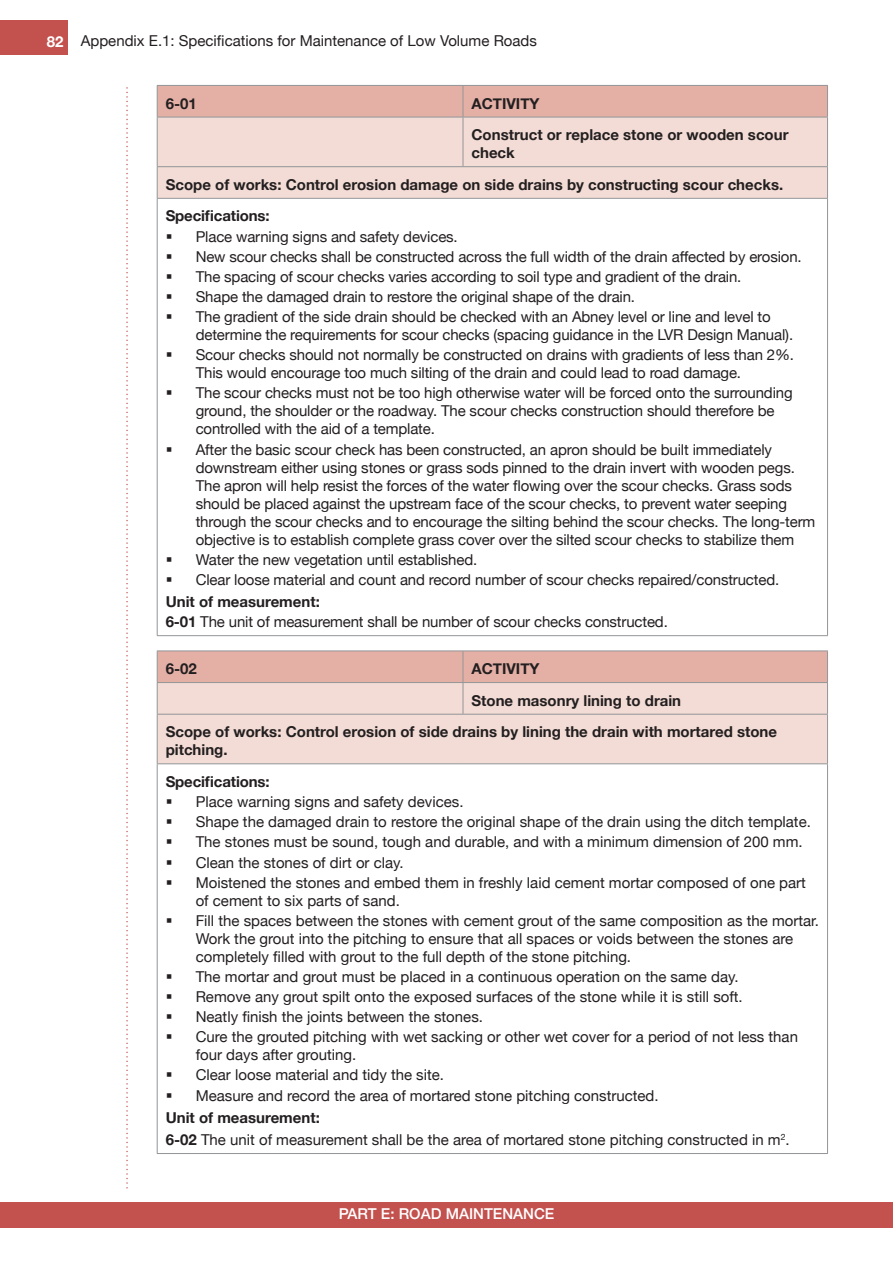
<style>
.page{position:relative;width:893px;height:1263px;background:#fff}
.page>*{position:absolute;margin:0;border:0;box-sizing:border-box;transform-origin:0 0}
.t1{font:15px/20.1px "Helvetica Neue";letter-spacing:-.01em;color:#231f20}
.t2{font:700 15px/31.7px "Helvetica Neue";color:#231f20}
.t3{font:500 15px "Helvetica Neue";color:#fff}
.s1{font-weight:700;color:#fff}
.s2{font-weight:700}
</style>
<div class="page">
<svg style="left:126px;top:88px;width:2px;height:1101px"></svg>
<div style="left:0;top:21px;width:68px;height:34px;background:#c3514e"></div>
<div style="left:158px;top:86px;width:669px;height:31px;background:#e4b0a6"></div>
<div style="left:158px;top:118px;width:669px;height:80px;background:#f3dcd5"></div>
<hr style="left:157px;top:85px;width:306px;height:1px;background:#939598">
<hr style="left:157px;top:86px;width:1px;height:31px;background:#939598">
<hr style="left:463px;top:85px;width:365px;height:1px;background:#939598">
<hr style="left:463px;top:86px;width:1px;height:31px;background:#939598">
<hr style="left:827px;top:86px;width:1px;height:31px;background:#939598">
<hr style="left:157px;top:117px;width:306px;height:1px;background:#939598">
<hr style="left:157px;top:117px;width:1px;height:49px;background:#939598">
<hr style="left:463px;top:117px;width:365px;height:1px;background:#939598">
<hr style="left:463px;top:117px;width:1px;height:49px;background:#939598">
<hr style="left:827px;top:117px;width:1px;height:49px;background:#939598">
<hr style="left:157px;top:166px;width:306px;height:1px;background:#939598">
<hr style="left:157px;top:167px;width:1px;height:31px;background:#939598">
<hr style="left:463px;top:166px;width:365px;height:1px;background:#939598">
<hr style="left:827px;top:167px;width:1px;height:31px;background:#939598">
<hr style="left:157px;top:198px;width:306px;height:1px;background:#939598">
<hr style="left:157px;top:199px;width:1px;height:436px;background:#939598">
<hr style="left:463px;top:198px;width:365px;height:1px;background:#939598">
<hr style="left:827px;top:199px;width:1px;height:436px;background:#939598">
<hr style="left:157px;top:635px;width:306px;height:1px;background:#939598">
<hr style="left:463px;top:635px;width:365px;height:1px;background:#939598">
<div style="left:158px;top:651px;width:669px;height:31px;background:#e4b0a6"></div>
<div style="left:158px;top:683px;width:669px;height:80px;background:#f3dcd5"></div>
<hr style="left:157px;top:650px;width:306px;height:1px;background:#939598">
<hr style="left:157px;top:651px;width:1px;height:31px;background:#939598">
<hr style="left:463px;top:650px;width:365px;height:1px;background:#939598">
<hr style="left:463px;top:651px;width:1px;height:31px;background:#939598">
<hr style="left:827px;top:651px;width:1px;height:31px;background:#939598">
<hr style="left:157px;top:682px;width:306px;height:1px;background:#939598">
<hr style="left:157px;top:683px;width:1px;height:31px;background:#939598">
<hr style="left:463px;top:682px;width:365px;height:1px;background:#939598">
<hr style="left:463px;top:683px;width:1px;height:31px;background:#939598">
<hr style="left:827px;top:683px;width:1px;height:31px;background:#939598">
<hr style="left:157px;top:714px;width:306px;height:1px;background:#939598">
<hr style="left:157px;top:714px;width:1px;height:49px;background:#939598">
<hr style="left:463px;top:714px;width:365px;height:1px;background:#939598">
<hr style="left:827px;top:714px;width:1px;height:49px;background:#939598">
<hr style="left:157px;top:763px;width:306px;height:1px;background:#939598">
<hr style="left:157px;top:764px;width:1px;height:389px;background:#939598">
<hr style="left:463px;top:763px;width:365px;height:1px;background:#939598">
<hr style="left:827px;top:764px;width:1px;height:389px;background:#939598">
<hr style="left:157px;top:1153px;width:306px;height:1px;background:#939598">
<hr style="left:463px;top:1153px;width:365px;height:1px;background:#939598">
<div style="left:0;top:1202px;width:893px;height:25px;background:#c3514e"></div>
<p class="t1" style="left:47px;top:32px;width:492px"><span class="s1">82</span> Appendix E.1: Specifications for Maintenance of Low Volume Roads</p>
<p class="t2" style="left:166px;top:88px;width:33px">6-01</p>
<p class="t2" style="left:471px;top:88px;width:318px">ACTIVITY<br>Construct or replace stone or wooden scour</p>
<p class="t2" style="left:166px;top:137px;width:619px;text-indent:306px">check<br>Scope of works: Control erosion damage on side drains by constructing scour checks.<br>Specifications:</p>
<p class="t1" style="left:196px;top:227px;width:607px">Place warning signs and safety devices.<br>New scour checks shall be constructed across the full width of the drain affected by erosion.<br>The spacing of scour checks varies according to soil type and gradient of the drain.<br>Shape the damaged drain to restore the original shape of the drain.<br>The gradient of the side drain should be checked with an Abney level or line and level to</p>
<p class="t1" style="left:196px;top:326px;width:600px">determine the requirements for scour checks (spacing guidance in the LVR Design Manual).<br>Scour checks should not normally be constructed on drains with gradients of less than 2%.</p>
<p class="t1" style="left:196px;top:364px;width:598px">This would encourage too much silting of the drain and could lead to road damage.<br>The scour checks must not be too high otherwise water will be forced onto the surrounding</p>
<p class="t1" style="left:196px;top:403px;width:580px;line-height:18px">ground, the shoulder or the roadway. The scour checks construction should therefore be controlled with the aid of a template.</p>
<p class="t1" style="left:196px;top:441px;width:621px;line-height:18px">After the basic scour check has been constructed, an apron should be built immediately downstream either using stones or grass sods pinned to the drain invert with wooden pegs.<br>The apron will help resist the forces of the water flowing over the scour checks. Grass sods should be placed against the upstream face of the scour checks, to prevent water seeping through the scour checks and to encourage the silting behind the scour checks. The long-term objective is to establish complete grass cover over the silted scour checks to stabilize them</p>
<p class="t1" style="left:196px;top:550px;width:585px">Water the new vegetation until established.<br>Clear loose material and count and record number of scour checks repaired/constructed.</p>
<p class="t1" style="left:166px;top:592px;width:504px"><span class="s2">Unit of measurement:<br>6-01</span> The unit of measurement shall be number of scour checks constructed.</p>
<p class="t2" style="left:166px;top:653px;width:33px">6-02</p>
<p class="t2" style="left:471px;top:653px;width:70px">ACTIVITY</p>
<p class="t2" style="left:471px;top:685px;width:211px">Stone masonry lining to drain</p>
<p class="t2" style="left:166px;top:716px;width:613px">Scope of works: Control erosion of side drains by lining the drain with mortared stone</p>
<p class="t2" style="left:166px;top:734px;width:105px">pitching.<br>Specifications:</p>
<p class="t1" style="left:196px;top:792px;width:617px">Place warning signs and safety devices.<br>Shape the damaged drain to restore the original shape of the drain using the ditch template.<br>The stones must be sound, tough and durable, and with a minimum dimension of 200 mm.<br>Clean the stones of dirt or clay.<br>Moistened the stones and embed them in freshly laid cement mortar composed of one part</p>
<p class="t1" style="left:196px;top:891px;width:625px">of cement to six parts of sand.<br>Fill the spaces between the stones with cement grout of the same composition as the mortar.</p>
<p class="t1" style="left:196px;top:930px;width:599px;line-height:18px">Work the grout into the pitching to ensure that all spaces or voids between the stones are completely filled with grout to the full depth of the stone pitching.</p>
<p class="t1" style="left:196px;top:967px;width:604px">The mortar and grout must be placed in a continuous operation on the same day.<br>Remove any grout spilt onto the exposed surfaces of the stone while it is still soft.<br>Neatly finish the joints between the stones.<br>Cure the grouted pitching with wet sacking or other wet cover for a period of not less than</p>
<p class="t1" style="left:196px;top:1046px;width:464px">four days after grouting.<br>Clear loose material and tidy the site.<br>Measure and record the area of mortared stone pitching constructed.</p>
<p class="t1" style="left:166px;top:1107px;width:625px;line-height:22.2px"><span class="s2">Unit of measurement:<br>6-02</span> The unit of measurement shall be the area of mortared stone pitching constructed in m<sup>2</sup>.</p>
<p class="t3" style="left:339px;top:1202px;width:217px">PART E: ROAD MAINTENANCE</p>
</div>
